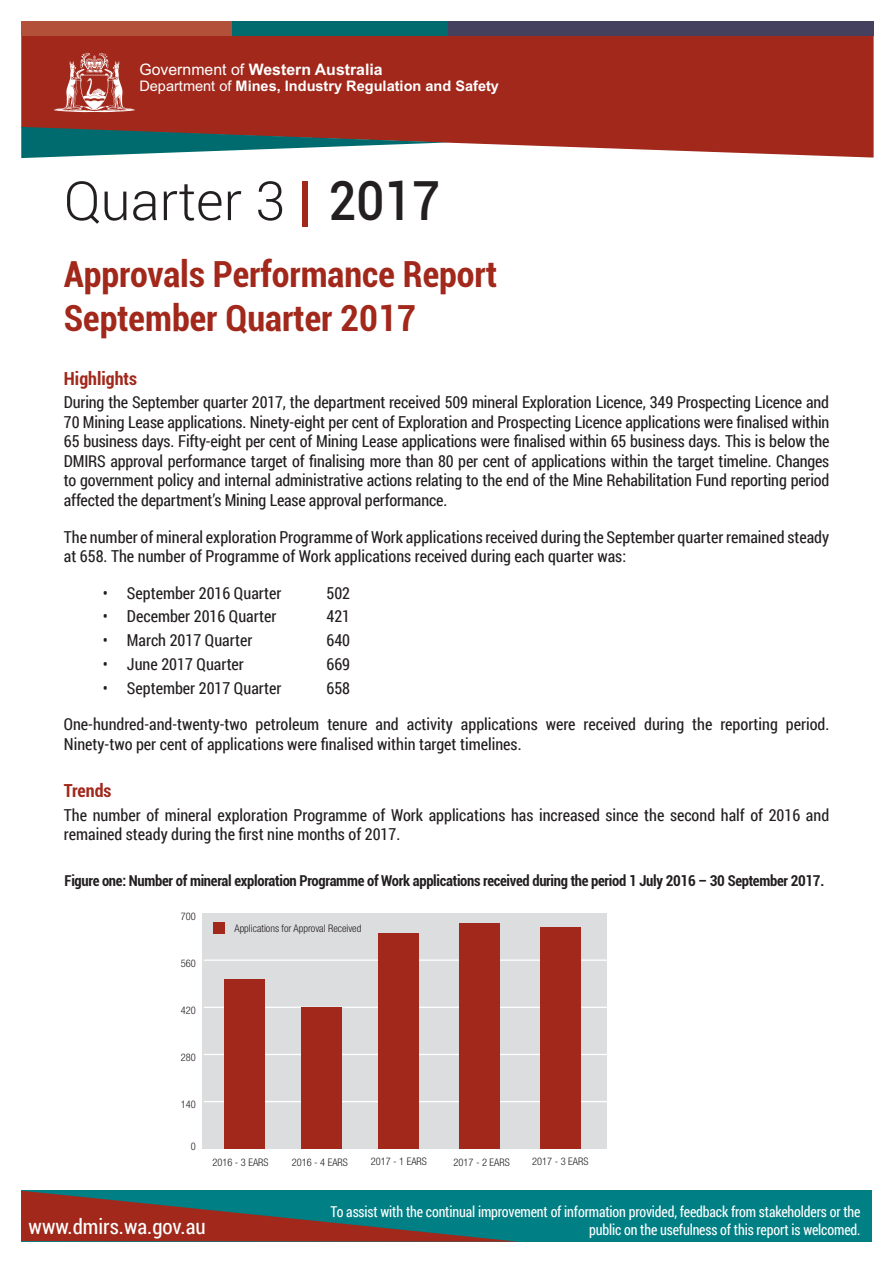
<style>
.page{position:relative;width:893px;height:1263px;background:#fff}
.page>*{position:absolute;margin:0;border:0;box-sizing:border-box;transform-origin:0 0}
.t1{font:300 54px "Roboto";color:#231f20}
._1_Heading{font:700 condensed 36px/43.5px "Roboto";color:#a1281b}
.t2{font:21px "Roboto Condensed";color:#fff}
._2__Sub_Heading{font:700 condensed 18px "Roboto";color:#a1281b}
._3__Body_Text{font:16.5px/19.5px "Roboto Condensed";color:#231f20}
.t3{font:700 15.9px "Arial";color:#fff}
.t4{font:15px/18px "Roboto Condensed";letter-spacing:-.01em;color:#fff;text-align:right;scale:.93 1}
.t5{font:700 condensed 15px "Roboto";letter-spacing:-.02em;color:#231f20}
.t6{font:700 14.55px "Arial";color:#fff}
.t7{font:300 condensed 10.5px "Helvetica Neue";color:#231f20}
.s1{font-weight:400}
.s2{font-weight:500;color:#a1281b}
.s3{font-weight:500}
</style>
<div class="page">
<div style="left:21px;top:1191px;width:851px;height:51px;background:#007f84"></div>
<svg style="left:21px;top:1191px;width:497px;height:51px"></svg>
<div style="left:21px;top:35px;width:853px;height:123px;background:#a1281b"></div>
<svg style="left:21px;top:127px;width:427px;height:31px"></svg>
<div style="left:21px;top:21px;width:211px;height:14px;background:#b2503a"></div>
<div style="left:447px;top:21px;width:427px;height:14px;background:#44405d"></div>
<div style="left:232px;top:21px;width:215px;height:14px;background:#006b6e"></div>
<svg style="left:54px;top:53px;width:81px;height:59px;background:#b85e55"></svg>
<div style="left:203px;top:913px;width:404px;height:236px;background:#dcdddf"></div>
<hr style="left:204px;top:1101px;width:503px;height:1px;background:#fff">
<hr style="left:204px;top:1054px;width:503px;height:1px;background:#fff">
<hr style="left:204px;top:1007px;width:503px;height:1px;background:#fff">
<hr style="left:204px;top:959px;width:503px;height:2px;background:#fff">
<div style="left:224px;top:979px;width:40px;height:169px;background:#a1281b"></div>
<div style="left:302px;top:1007px;width:40px;height:142px;background:#a1281b"></div>
<div style="left:378px;top:933px;width:41px;height:216px;background:#a1281b"></div>
<div style="left:459px;top:923px;width:40px;height:226px;background:#a1281b"></div>
<div style="left:540px;top:927px;width:40px;height:222px;background:#a1281b"></div>
<div style="left:214px;top:922px;width:11px;height:11px;background:#a1281b"></div>
<p class="t3" style="left:139px;top:59px;width:245px"><span class="s1">Government of</span> Western Australia</p>
<p class="t6" style="left:139px;top:77px;width:361px"><span class="s1">Department of</span> Mines, Industry Regulation and Safety</p>
<h1 class="t1" style="left:64px;top:163px;width:378px">Quarter 3 <span class="s2">|</span> <span class="s3">2017</span></h1>
<h1 class="_1_Heading" style="left:64px;top:251px;width:435px">Approvals Performance Report<br>September Quarter 2017</h1>
<h2 class="_2__Sub_Heading" style="left:64px;top:366px;width:75px">Highlights</h2>
<p class="_3__Body_Text" style="left:64px;top:392px;width:767px;text-align:justify">During the September quarter 2017, the department received 509 mineral Exploration Licence, 349 Prospecting Licence and 70 Mining Lease applications. Ninety-eight per cent of Exploration and Prospecting Licence applications were finalised within 65 business days. Fifty-eight per cent of Mining Lease applications were finalised within 65 business days. This is below the DMIRS approval performance target of finalising more than 80 per cent of applications within the target timeline. Changes to government policy and internal administrative actions relating to the end of the Mine Rehabilitation Fund reporting period affected the department’s Mining Lease approval performance.</p>
<p class="_3__Body_Text" style="left:64px;top:526px;width:767px">The number of mineral exploration Programme of Work applications received during the September quarter remained steady at 658. The number of Programme of Work applications received during each quarter was:</p>
<p class="_3__Body_Text" style="left:103px;top:582px;width:180px">• September 2016 Quarter</p>
<p class="_3__Body_Text" style="left:326px;top:582px;width:25px">502</p>
<p class="_3__Body_Text" style="left:103px;top:606px;width:175px">• December 2016 Quarter</p>
<p class="_3__Body_Text" style="left:326px;top:606px;width:25px">421</p>
<p class="_3__Body_Text" style="left:103px;top:630px;width:151px">• March 2017 Quarter</p>
<p class="_3__Body_Text" style="left:326px;top:630px;width:25px">640</p>
<p class="_3__Body_Text" style="left:103px;top:654px;width:143px">• June 2017 Quarter</p>
<p class="_3__Body_Text" style="left:326px;top:654px;width:25px">669</p>
<p class="_3__Body_Text" style="left:103px;top:677px;width:180px">• September 2017 Quarter</p>
<p class="_3__Body_Text" style="left:326px;top:677px;width:25px">658</p>
<p class="_3__Body_Text" style="left:64px;top:714px;width:767px">One-hundred-and-twenty-two petroleum tenure and activity applications were received during the reporting period.<br>Ninety-two per cent of applications were finalised within target timelines.</p>
<h2 class="_2__Sub_Heading" style="left:64px;top:778px;width:49px">Trends</h2>
<p class="_3__Body_Text" style="left:64px;top:804px;width:767px">The number of mineral exploration Programme of Work applications has increased since the second half of 2016 and remained steady during the first nine months of 2017.</p>
<p class="t5" style="left:65px;top:870px;width:761px">Figure one: Number of mineral exploration Programme of Work applications received during the period 1 July 2016 – 30 September 2017.</p>
<p class="t7" style="left:181px;top:910px;width:17px">700</p>
<p class="t7" style="left:181px;top:957px;width:17px">560</p>
<p class="t7" style="left:234px;top:922px;width:128px">Applications for Approval Received</p>
<p class="t7" style="left:181px;top:1004px;width:17px">420</p>
<p class="t7" style="left:181px;top:1051px;width:17px">280</p>
<p class="t7" style="left:181px;top:1098px;width:17px">140</p>
<p class="t7" style="left:191px;top:1140px;width:7px">0</p>
<p class="t7" style="left:212px;top:1156px;width:58px">2016 - 3 EARS</p>
<p class="t7" style="left:292px;top:1156px;width:58px">2016 - 4 EARS</p>
<p class="t7" style="left:371px;top:1156px;width:58px">2017 - 1 EARS</p>
<p class="t7" style="left:454px;top:1156px;width:58px">2017 - 2 EARS</p>
<p class="t7" style="left:532px;top:1155px;width:58px">2017 - 3 EARS</p>
<p class="t2" style="left:29px;top:1212px;width:179px">www.dmirs.wa.gov.au</p>
<p class="t4" style="left:331px;top:1202px;width:571px">To assist with the continual improvement of information provided, feedback from stakeholders or the public on the usefulness of this report is welcomed.</p>
</div>
